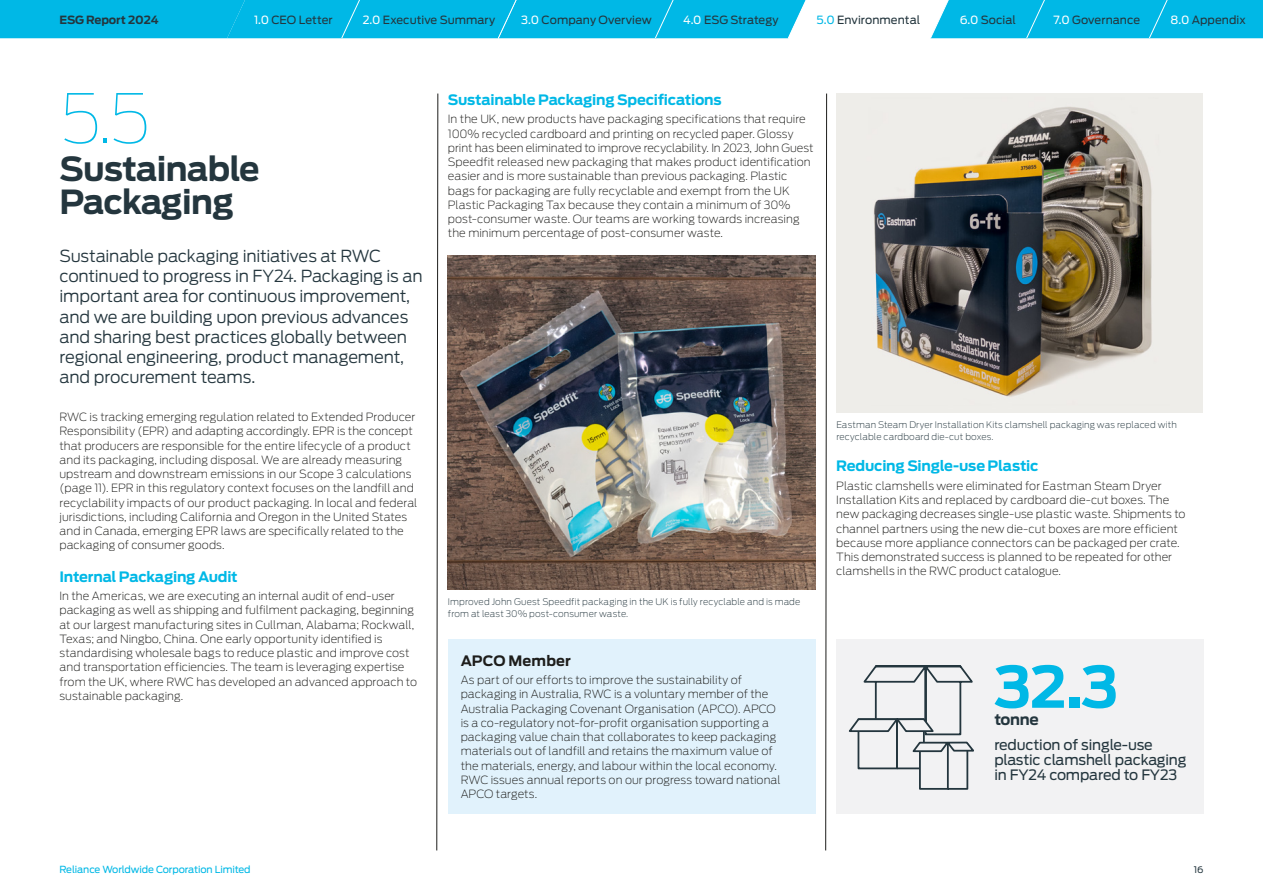
<style>
.page{position:relative;width:1263px;height:893px;background:#fff}
.page>*{position:absolute;margin:0;border:0;box-sizing:border-box;transform-origin:0 0}
.t1{font:100 67.5px "Antenna";color:#00b8e6}
.t2{font:700 57px "Antenna";color:#00b8e6}
.t3{font:700 33px/33px "Antenna";letter-spacing:-.02em;color:#24363e}
.t4{font:300 16.5px/20.2px "Antenna";letter-spacing:-.015em;color:#24363e}
.t5{font:700 15px "Antenna";letter-spacing:-.02em;color:#24363e}
.t6{font:700 14.25px "Antenna";letter-spacing:-.015em;color:#00b8e6}
.t7{font:14.25px/15.3px "Antenna";letter-spacing:-.01em;color:#24363e}
.t8{font:700 14.25px "Antenna";letter-spacing:.01em;color:#1d1d1b}
.t9{font:200 11.25px/14.2px "Antenna";color:#1d1d1b}
.t10{font:11.25px "Antenna";letter-spacing:.005em;color:#24363e}
.t11{font:700 11.25px "Antenna";letter-spacing:-.01em;color:#24363e}
.t12{font:9.75px "Antenna";letter-spacing:-.01em;color:#00b8e6}
.t13{font:9.15px "Antenna";color:#24363e}
.t14{font:200 9px/12px "Antenna";letter-spacing:.01em;color:#24363e}
.s1{color:#fff}
.s2{color:#00b8e6}
</style>
<div class="page">
<svg style="left:436px;top:93px;width:2px;height:758px"></svg>
<svg style="left:825px;top:93px;width:2px;height:758px;background:#8e8e8d"></svg>
<div style="left:448px;top:639px;width:367px;height:175px;background:#e1f2fc"></div>
<img style="left:836px;top:94px;width:367px;height:318px">
<img style="left:448px;top:255px;width:367px;height:334px">
<div style="left:836px;top:639px;width:367px;height:175px;background:#f2f2f3"></div>
<svg style="left:848px;top:665px;width:126px;height:125px"></svg>
<svg style="left:0;top:0;width:1263px;height:38px;background:#1ec0e8"></svg>
<p class="t11" style="left:60px;top:12px;width:101px">ESG Report 2024</p>
<p class="t10" style="left:254px;top:12px;width:80px"><span class="s1">1.0</span> CEO Letter</p>
<p class="t10" style="left:363px;top:12px;width:134px"><span class="s1">2.0</span> Executive Summary</p>
<p class="t10" style="left:521px;top:12px;width:132px"><span class="s1">3.0</span> Company Overview</p>
<p class="t10" style="left:683px;top:12px;width:97px"><span class="s1">4.0</span> ESG Strategy</p>
<p class="t10" style="left:817px;top:12px;width:105px"><span class="s2">5.0</span> Environmental</p>
<p class="t10" style="left:960px;top:12px;width:58px"><span class="s1">6.0</span> Social</p>
<p class="t10" style="left:1054px;top:12px;width:88px"><span class="s1">7.0</span> Governance</p>
<p class="t10" style="left:1170px;top:12px;width:77px"><span class="s1">8.0</span> Appendix</p>
<h1 class="t1" style="left:60px;top:78px;width:93px">5.5</h1>
<h3 class="t3" style="left:60px;top:152px;width:202px">Sustainable<br>Packaging</h3>
<p class="t4" style="left:60px;top:245px;width:365px">Sustainable packaging initiatives at RWC continued to progress in FY24. Packaging is an important area for continuous improvement, and we are building upon previous advances and sharing best practices globally between regional engineering, product management, and procurement teams.</p>
<p class="t9" style="left:59px;top:410px;width:359px">RWC is tracking emerging regulation related to Extended Producer Responsibility (EPR) and adapting accordingly. EPR is the concept that producers are responsible for the entire lifecycle of a product and its packaging, including disposal. We are already measuring upstream and downstream emissions in our Scope 3 calculations (page 11). EPR in this regulatory context focuses on the landfill and recyclability impacts of our product packaging. In local and federal jurisdictions, including California and Oregon in the United States and in Canada, emerging EPR laws are specifically related to the packaging of consumer goods.</p>
<p class="t6" style="left:59px;top:567px;width:180px">Internal Packaging Audit</p>
<p class="t9" style="left:59px;top:589px;width:359px">In the Americas, we are executing an internal audit of end-user packaging as well as shipping and fulfilment packaging, beginning at our largest manufacturing sites in Cullman, Alabama; Rockwall, Texas; and Ningbo, China. One early opportunity identified is standardising wholesale bags to reduce plastic and improve cost and transportation efficiencies. The team is leveraging expertise from the UK, where RWC has developed an advanced approach to sustainable packaging.</p>
<p class="t12" style="left:60px;top:863px;width:193px">Reliance Worldwide Corporation Limited</p>
<p class="t6" style="left:448px;top:90px;width:275px">Sustainable Packaging Specifications</p>
<p class="t9" style="left:448px;top:112px;width:367px">In the UK, new products have packaging specifications that require 100% recycled cardboard and printing on recycled paper. Glossy print has been eliminated to improve recyclability. In 2023, John Guest Speedfit released new packaging that makes product identification easier and is more sustainable than previous packaging. Plastic bags for packaging are fully recyclable and exempt from the UK Plastic Packaging Tax because they contain a minimum of 30% post-consumer waste. Our teams are working towards increasing the minimum percentage of post-consumer waste.</p>
<p class="t14" style="left:448px;top:596px;width:354px">Improved John Guest Speedfit packaging in the UK is fully recyclable and is made from at least 30% post-consumer waste.</p>
<p class="t8" style="left:461px;top:650px;width:112px">APCO Member</p>
<p class="t9" style="left:461px;top:673px;width:321px">As part of our efforts to improve the sustainability of packaging in Australia, RWC is a voluntary member of the Australia Packaging Covenant Organisation (APCO). APCO is a co-regulatory not-for-profit organisation supporting a packaging value chain that collaborates to keep packaging materials out of landfill and retains the maximum value of the materials, energy, and labour within the local economy.<br>RWC issues annual reports on our progress toward national APCO targets.</p>
<p class="t14" style="left:836px;top:419px;width:342px">Eastman Steam Dryer Installation Kits clamshell packaging was replaced with recyclable cardboard die-cut boxes.</p>
<p class="t6" style="left:836px;top:456px;width:204px">Reducing Single-use Plastic</p>
<p class="t9" style="left:836px;top:479px;width:351px">Plastic clamshells were eliminated for Eastman Steam Dryer Installation Kits and replaced by cardboard die-cut boxes. The new packaging decreases single-use plastic waste. Shipments to channel partners using the new die-cut boxes are more efficient because more appliance connectors can be packaged per crate.<br>This demonstrated success is planned to be repeated for other clamshells in the RWC product catalogue.</p>
<h2 class="t2" style="left:994px;top:647px;width:126px">32.3</h2>
<h3 class="t5" style="left:994px;top:709px;width:46px">tonne</h3>
<p class="t7" style="left:994px;top:737px;width:194px">reduction of single-use plastic clamshell packaging in FY24 compared to FY23</p>
<p class="t13" style="left:1194px;top:863px;width:11px">16</p>
</div>
